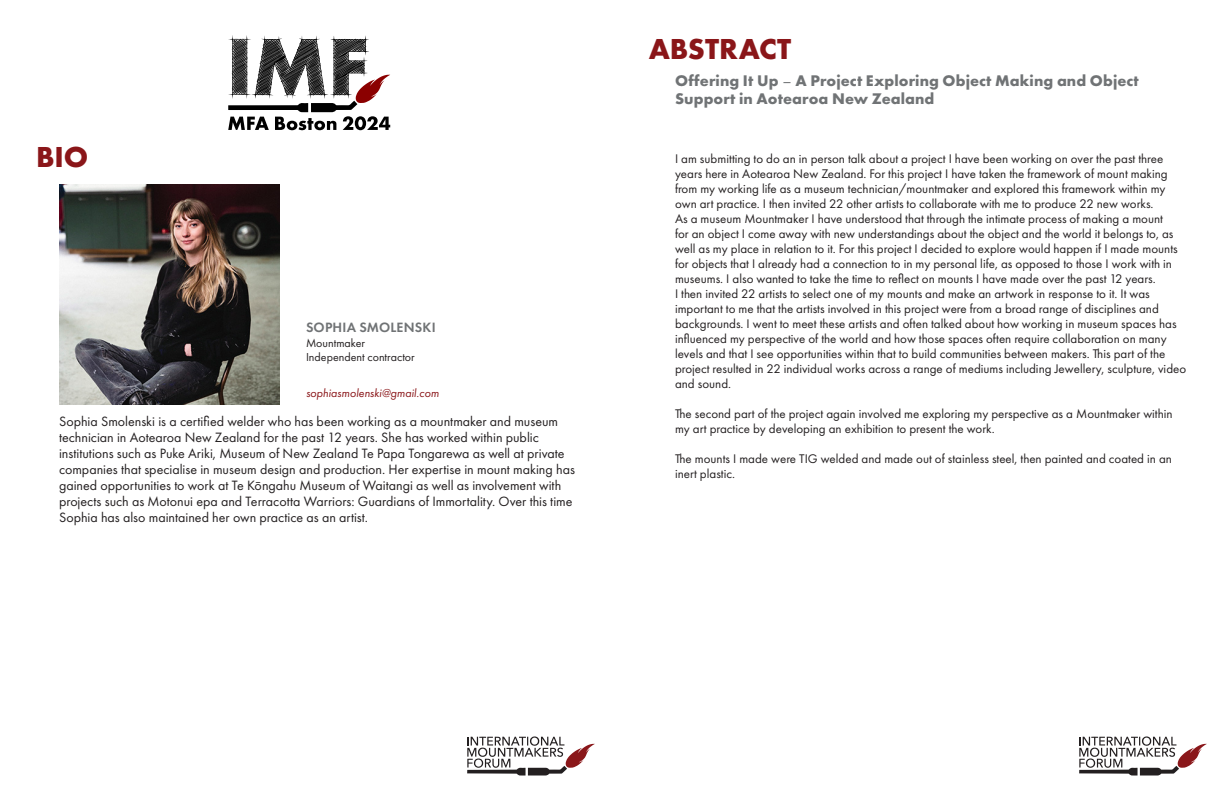
<style>
.page{position:relative;width:1224px;height:792px;background:#fff}
.page>*{position:absolute;margin:0;border:0;box-sizing:border-box;transform-origin:0 0}
.t1{font:700 30px "Futura PT";letter-spacing:-.005em;color:#8a1619}
.t2{font:700 16px/18px "Futura PT";letter-spacing:.005em;color:#707375}
.t3{font:14px/16px "Futura PT";color:#231f20}
.t4{font:600 14px "Futura PT";letter-spacing:.01em;color:#707375}
.t5{font:13px/15px "Futura PT";color:#231f20}
.t6{font:12px/14.4px "Futura PT";color:#231f20}
.t7{font:italic 12px "Futura PT";color:#8a1619}
.s1{font-weight:400}
</style>
<div class="page">
<svg style="left:228px;top:35px;width:162px;height:95px"></svg>
<svg style="left:467px;top:736px;width:128px;height:40px"></svg>
<svg style="left:1079px;top:736px;width:128px;height:40px"></svg>
<img style="left:60px;top:185px;width:220px;height:220px">
<h1 class="t1" style="left:36px;top:138px;width:54px">BIO</h1>
<p class="t4" style="left:306px;top:319px;width:131px">SOPHIA SMOLENSKI</p>
<p class="t6" style="left:306px;top:335px;width:110px">Mountmaker<br>Independent contractor</p>
<p class="t7" style="left:306px;top:386px;width:134px">sophiasmolenski@gmail.com</p>
<p class="t3" style="left:59px;top:413px;width:517px">Sophia Smolenski is a certified welder who has been working as a mountmaker and museum technician in Aotearoa New Zealand for the past 12 years. She has worked within public institutions such as Puke Ariki, Museum of New Zealand Te Papa Tongarewa as well at private companies that specialise in museum design and production. Her expertise in mount making has gained opportunities to work at Te Kōngahu Museum of Waitangi as well as involvement with projects such as Motonui epa and Terracotta Warriors: Guardians of Immortality. Over this time Sophia has also maintained her own practice as an artist.</p>
<h1 class="t1" style="left:649px;top:30px;width:144px">ABSTRACT</h1>
<p class="t2" style="left:675px;top:71px;width:465px">Offering It Up <span class="s1">–</span> A Project Exploring Object Making and Object<br>Support in Aotearoa New Zealand</p>
<p class="t5" style="left:675px;top:151px;width:513px">I am submitting to do an in person talk about a project I have been working on over the past three years here in Aotearoa New Zealand. For this project I have taken the framework of mount making from my working life as a museum technician/mountmaker and explored this framework within my own art practice. I then invited 22 other artists to collaborate with me to produce 22 new works.<br>As a museum Mountmaker I have understood that through the intimate process of making a mount<br>for an object I come away with new understandings about the object and the world it belongs to, as well as my place in relation to it. For this project I decided to explore would happen if I made mounts for objects that I already had a connection to in my personal life, as opposed to those I work with in museums. I also wanted to take the time to reflect on mounts I have made over the past 12 years.<br>I then invited 22 artists to select one of my mounts and make an artwork in response to it. It was important to me that the artists involved in this project were from a broad range of disciplines and backgrounds. I went to meet these artists and often talked about how working in museum spaces has influenced my perspective of the world and how those spaces often require collaboration on many levels and that I see opportunities within that to build communities between makers. This part of the project resulted in 22 individual works across a range of mediums including Jewellery, sculpture, video and sound.</p>
<p class="t5" style="left:675px;top:406px;width:499px">The second part of the project again involved me exploring my perspective as a Mountmaker within my art practice by developing an exhibition to present the work.</p>
<p class="t5" style="left:675px;top:451px;width:498px">The mounts I made were TIG welded and made out of stainless steel, then painted and coated in an inert plastic.</p>
</div>
